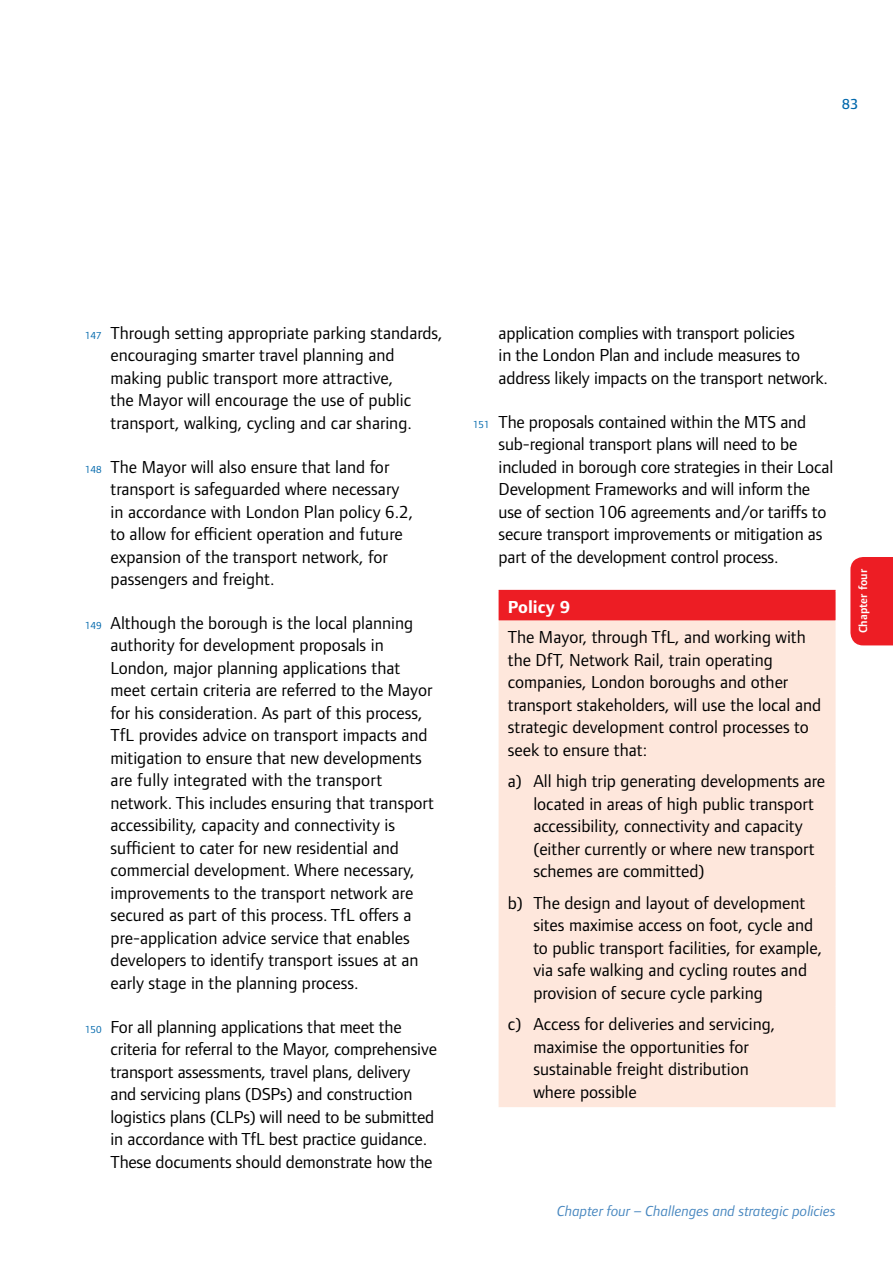
<style>
.page{position:relative;width:893px;height:1263px;background:#fff}
.page>*{position:absolute;margin:0;border:0;box-sizing:border-box;transform-origin:0 0}
.t1{font:18px/22.5px "Foundry Form Sans";color:#000}
.t2{font:700 18px "Foundry Form Sans";color:#fff}
.t3{font:italic 15px "Foundry Form Sans";color:#4686bf}
.t4{font:500 15px "Foundry Form Sans";color:#0068ac}
.t5{font:600 12px "Foundry Form Sans";color:#fff}
.s1{font-size:10.5px;color:#0068ac}
</style>
<div class="page">
<div style="left:850px;top:557px;width:43px;height:88px;background:#ed1d24"></div>
<div style="left:499px;top:591px;width:336px;height:30px;background:#ed1d24"></div>
<div style="left:500px;top:622px;width:334px;height:484px;background:#fee7dc"></div>
<hr style="left:499px;top:764px;width:337px;height:1px;background:#fee7dc">
<hr style="left:499px;top:885px;width:337px;height:2px;background:#fee7dc">
<hr style="left:499px;top:1007px;width:337px;height:1px;background:#fee7dc">
<hr style="left:499px;top:1106px;width:337px;height:1px;background:#fee7dc">
<hr style="left:499px;top:590px;width:337px;height:1px;background:#ed1d24">
<hr style="left:834px;top:591px;width:2px;height:29px;background:#ed1d24">
<hr style="left:499px;top:620px;width:337px;height:2px;background:#fee7dc">
<hr style="left:499px;top:622px;width:1px;height:142px;background:#fee7dc">
<hr style="left:834px;top:622px;width:2px;height:142px;background:#fee7dc">
<hr style="left:499px;top:765px;width:1px;height:120px;background:#fee7dc">
<hr style="left:834px;top:765px;width:2px;height:120px;background:#fee7dc">
<hr style="left:499px;top:887px;width:1px;height:120px;background:#fee7dc">
<hr style="left:834px;top:887px;width:2px;height:120px;background:#fee7dc">
<hr style="left:499px;top:1008px;width:1px;height:98px;background:#fee7dc">
<hr style="left:834px;top:1008px;width:2px;height:98px;background:#fee7dc">
<p class="t4" style="left:842px;top:95px;width:18px">83</p>
<p class="t1" style="left:111px;top:322px;width:334px;text-indent:-26px"><span class="s1">147</span> Through setting appropriate parking standards, encouraging smarter travel planning and making public transport more attractive,<br>the Mayor will encourage the use of public transport, walking, cycling and car sharing.</p>
<p class="t1" style="left:111px;top:455px;width:304px;text-indent:-26px"><span class="s1">148</span> The Mayor will also ensure that land for transport is safeguarded where necessary in accordance with London Plan policy 6.2, to allow for efficient operation and future expansion of the transport network, for passengers and freight.</p>
<p class="t1" style="left:111px;top:612px;width:325px;text-indent:-26px"><span class="s1">149</span> Although the borough is the local planning authority for development proposals in London, major planning applications that meet certain criteria are referred to the Mayor for his consideration. As part of this process, TfL provides advice on transport impacts and mitigation to ensure that new developments are fully integrated with the transport network. This includes ensuring that transport accessibility, capacity and connectivity is sufficient to cater for new residential and commercial development. Where necessary, improvements to the transport network are secured as part of this process. TfL offers a pre-application advice service that enables developers to identify transport issues at an early stage in the planning process.</p>
<p class="t1" style="left:111px;top:1015px;width:328px;text-indent:-26px"><span class="s1">150</span> For all planning applications that meet the criteria for referral to the Mayor, comprehensive transport assessments, travel plans, delivery and servicing plans (DSPs) and construction logistics plans (CLPs) will need to be submitted in accordance with TfL best practice guidance.<br>These documents should demonstrate how the</p>
<p class="t1" style="left:499px;top:322px;width:328px">application complies with transport policies<br>in the London Plan and include measures to address likely impacts on the transport network.</p>
<p class="t1" style="left:499px;top:410px;width:336px;text-indent:-26px"><span class="s1">151</span> The proposals contained within the MTS and sub-regional transport plans will need to be included in borough core strategies in their Local Development Frameworks and will inform the use of section 106 agreements and/or tariffs to secure transport improvements or mitigation as part of the development control process.</p>
<p class="t2" style="left:508px;top:596px;width:64px">Policy 9</p>
<p class="t1" style="left:508px;top:626px;width:315px">The Mayor, through TfL, and working with the DfT, Network Rail, train operating companies, London boroughs and other transport stakeholders, will use the local and strategic development control processes to seek to ensure that:</p>
<p class="t1" style="left:533px;top:770px;width:293px;text-indent:-26px">a) All high trip generating developments are located in areas of high public transport accessibility, connectivity and capacity (either currently or where new transport schemes are committed)</p>
<p class="t1" style="left:533px;top:892px;width:290px;text-indent:-26px">b) The design and layout of development sites maximise access on foot, cycle and to public transport facilities, for example, via safe walking and cycling routes and provision of secure cycle parking</p>
<p class="t1" style="left:533px;top:1013px;width:244px;text-indent:-26px">c) Access for deliveries and servicing, maximise the opportunities for sustainable freight distribution where possible</p>
<p class="t5" style="left:856px;top:633px;width:66px;rotate:-90deg">Chapter four</p>
<p class="t3" style="left:557px;top:1202px;width:280px">Chapter four – Challenges and strategic policies</p>
</div>
